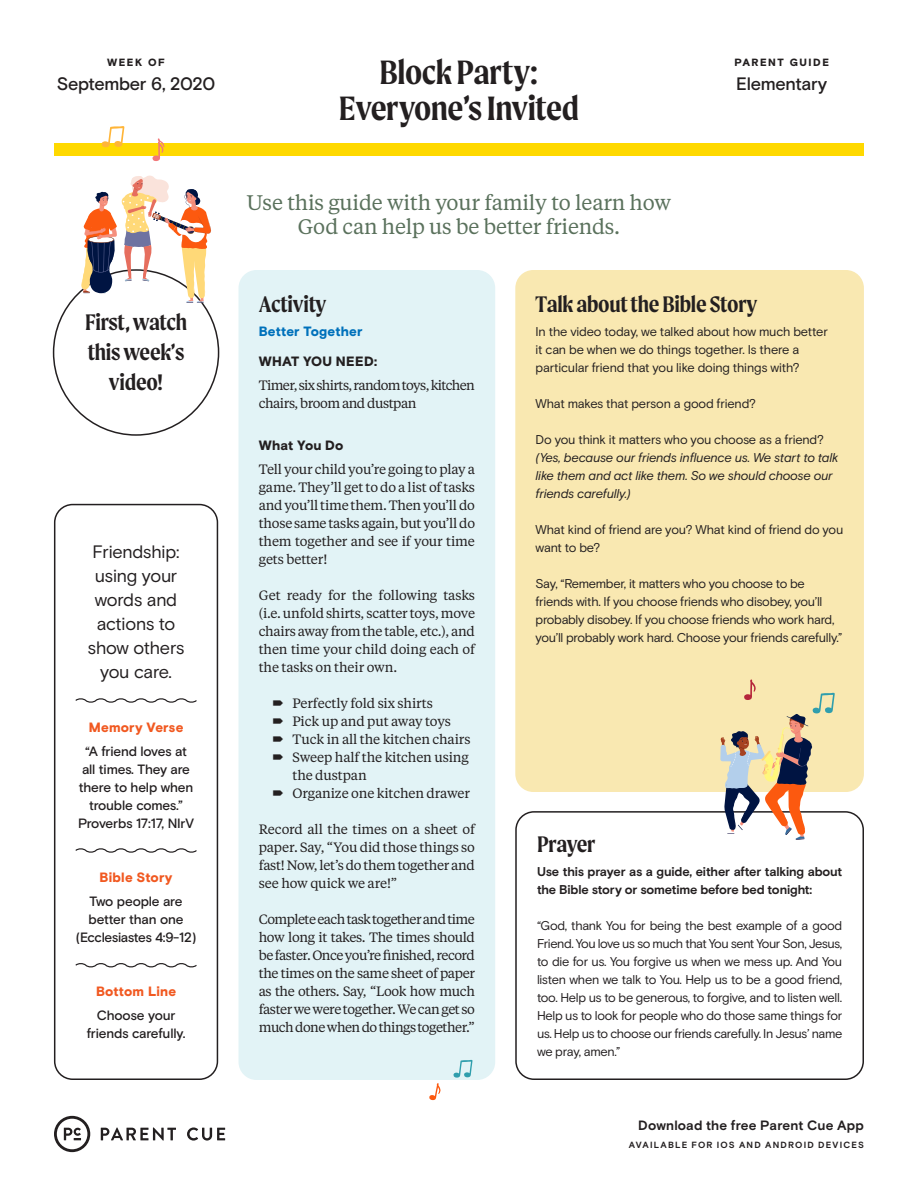
<style>
.page{position:relative;width:918px;height:1188px;background:#fff}
.page>*{position:absolute;margin:0;border:0;box-sizing:border-box;transform-origin:0 0}
.t1{font:600 36px/36px "Moret";letter-spacing:-.01em;color:#231f20;text-align:center}
.t2{font:600 24px/30px "Moret";letter-spacing:-.01em;color:#231f20;text-align:center}
.t3{font:21px/24px "Tiempos Text";letter-spacing:-.01em;color:#5a715c;text-align:center}
.t4{font:18px/24px "Basis Grotesque";letter-spacing:-.015em;color:#231f20;text-align:center}
.t5{font:500 18px "Basis Grotesque";letter-spacing:-.02em;color:#231f20}
.t6{font:13.5px/18px "Tiempos Text";letter-spacing:-.01em;color:#231f20;text-align:justify}
.t7{font:500 13.5px/18px "Basis Grotesque";letter-spacing:-.015em;color:#231f20;text-align:center}
.t8{font:13.5px/18px "Tiempos Text";letter-spacing:-.045em;color:#231f20}
.t9{font:900 13.5px "Basis Grotesque";letter-spacing:.015em;color:#f15921}
.t10{font:700 13.5px "Basis Grotesque";letter-spacing:.01em;color:#231f20}
.t11{font:900 13.5px "Basis Grotesque";letter-spacing:.015em;color:#231f20}
.t12{font:900 13.5px "Basis Grotesque";letter-spacing:.015em;color:#0071bb}
.t13{font:12.75px/18px "Basis Grotesque";letter-spacing:-.02em;color:#231f20}
.t14{font:italic 12.75px/18px "Basis Grotesque";letter-spacing:-.015em;color:#231f20}
.t15{font:700 12.75px/18px "Basis Grotesque";letter-spacing:-.01em;color:#231f20}
.t16{font:900 10.5px "Basis Grotesque";letter-spacing:.145em;color:#231f20}
.t17{font:700 9px "Basis Grotesque";letter-spacing:.135em;color:#231f20}
</style>
<div class="page">
<div style="left:515px;top:270px;width:349px;height:522px;background:#f9e8b1;border-radius:18px"></div>
<svg style="left:101px;top:1127px;width:75px;height:14px"></svg>
<svg style="left:187px;top:1127px;width:38px;height:14px"></svg>
<svg style="left:54px;top:1116px;width:36px;height:36px"></svg>
<div style="left:54px;top:144px;width:810px;height:12px;background:#ffd900"></div>
<div style="left:515px;top:811px;width:349px;height:269px;border:2px solid #231f20;border-radius:18px"></div>
<div style="left:239px;top:270px;width:256px;height:810px;background:#e2f3f6;border-radius:18px"></div>
<div style="left:54px;top:504px;width:164px;height:576px;border:2px solid #231f20;border-radius:18px"></div>
<svg style="left:75px;top:698px;width:122px;height:5px"></svg>
<svg style="left:75px;top:848px;width:122px;height:5px"></svg>
<svg style="left:75px;top:963px;width:122px;height:5px"></svg>
<svg style="left:453px;top:1060px;width:20px;height:18px"></svg>
<svg style="left:429px;top:1083px;width:12px;height:17px"></svg>
<svg style="left:720px;top:679px;width:115px;height:161px"></svg>
<svg style="left:81px;top:175px;width:130px;height:128px"></svg>
<svg style="left:152px;top:138px;width:12px;height:23px"></svg>
<svg style="left:101px;top:126px;width:23px;height:21px"></svg>
<p class="t16" style="left:107px;top:56px;width:59px">WEEK OF</p>
<h3 class="t5" style="left:57px;top:73px;width:160px">September 6, 2020</h3>
<h2 class="t2" style="left:85px;top:307px;width:104px">First, watch this week’s video!</h2>
<h3 class="t4" style="left:88px;top:540px;width:98px">Friendship: using your words and actions to show others you care.</h3>
<p class="t9" style="left:89px;top:719px;width:96px">Memory Verse</p>
<p class="t7" style="left:78px;top:743px;width:118px">“A friend loves at all times. They are there to help when trouble comes.”<br>Proverbs 17:17, NIrV</p>
<p class="t9" style="left:100px;top:869px;width:74px">Bible Story</p>
<p class="t7" style="left:76px;top:893px;width:122px">Two people are better than one (Ecclesiastes 4:9-12)</p>
<p class="t9" style="left:96px;top:983px;width:82px">Bottom Line</p>
<p class="t7" style="left:87px;top:1007px;width:100px">Choose your friends carefully.</p>
<h1 class="t1" style="left:339px;top:54px;width:242px">Block Party:<br>Everyone’s Invited</h1>
<h3 class="t3" style="left:247px;top:190px;width:426px">Use this guide with your family to learn how<br>God can help us be better friends.</h3>
<p class="t16" style="left:735px;top:56px;width:96px">PARENT GUIDE</p>
<h3 class="t5" style="left:736px;top:73px;width:93px">Elementary</h3>
<h2 class="t2" style="left:259px;top:289px;width:69px">Activity</h2>
<p class="t12" style="left:259px;top:323px;width:105px">Better Together</p>
<p class="t11" style="left:259px;top:353px;width:120px">WHAT YOU NEED:</p>
<p class="t8" style="left:259px;top:376px;width:218px">Timer, six shirts, random toys, kitchen chairs, broom and dustpan</p>
<p class="t11" style="left:259px;top:437px;width:86px">What You Do</p>
<p class="t6" style="left:259px;top:460px;width:218px">Tell your child you’re going to play a game. They’ll get to do a list of tasks and you’ll time them. Then you’ll do those same tasks again, but you’ll do them together and see if your time gets better!</p>
<p class="t6" style="left:259px;top:586px;width:218px">Get ready for the following tasks (i.e. unfold shirts, scatter toys, move chairs away from the table, etc.), and then time your child doing each of the tasks on their own.</p>
<p class="t6" style="left:293px;top:694px;width:180px;text-align:left">Perfectly fold six shirts<br>Pick up and put away toys<br>Tuck in all the kitchen chairs<br>Sweep half the kitchen using the dustpan<br>Organize one kitchen drawer</p>
<p class="t6" style="left:259px;top:820px;width:218px">Record all the times on a sheet of paper. Say, “You did those things so fast! Now, let’s do them together and see how quick we are!”</p>
<p class="t6" style="left:259px;top:910px;width:218px">Complete each task together and time how long it takes. The times should be faster. Once you’re finished, record the times on the same sheet of paper as the others. Say, “Look how much faster we were together. We can get so much done when do things together.”</p>
<h2 class="t2" style="left:536px;top:289px;width:223px">Talk about the Bible Story</h2>
<p class="t13" style="left:536px;top:323px;width:294px">In the video today, we talked about how much better it can be when we do things together. Is there a particular friend that you like doing things with?</p>
<p class="t13" style="left:536px;top:395px;width:222px">What makes that person a good friend?</p>
<p class="t13" style="left:536px;top:431px;width:290px">Do you think it matters who you choose as a friend?</p>
<p class="t14" style="left:536px;top:449px;width:305px">(Yes, because our friends influence us. We start to talk like them and act like them. So we should choose our friends carefully.)</p>
<p class="t13" style="left:536px;top:521px;width:309px">What kind of friend are you? What kind of friend do you want to be?</p>
<p class="t13" style="left:536px;top:575px;width:308px">Say, “Remember, it matters who you choose to be friends with. If you choose friends who disobey, you’ll probably disobey. If you choose friends who work hard, you’ll probably work hard. Choose your friends carefully.”</p>
<h2 class="t2" style="left:537px;top:829px;width:60px">Prayer</h2>
<p class="t15" style="left:537px;top:863px;width:307px">Use this prayer as a guide, either after talking about the Bible story or sometime before bed tonight:</p>
<p class="t13" style="left:537px;top:917px;width:307px;text-align:justify">“God, thank You for being the best example of a good Friend. You love us so much that You sent Your Son, Jesus, to die for us. You forgive us when we mess up. And You listen when we talk to You. Help us to be a good friend, too. Help us to be generous, to forgive, and to listen well.<br>Help us to look for people who do those same things for us. Help us to choose our friends carefully. In Jesus’ name we pray, amen.”</p>
<p class="t10" style="left:638px;top:1117px;width:227px">Download the free Parent Cue App</p>
<p class="t17" style="left:629px;top:1140px;width:237px">AVAILABLE FOR IOS AND ANDROID DEVICES</p>
</div>
